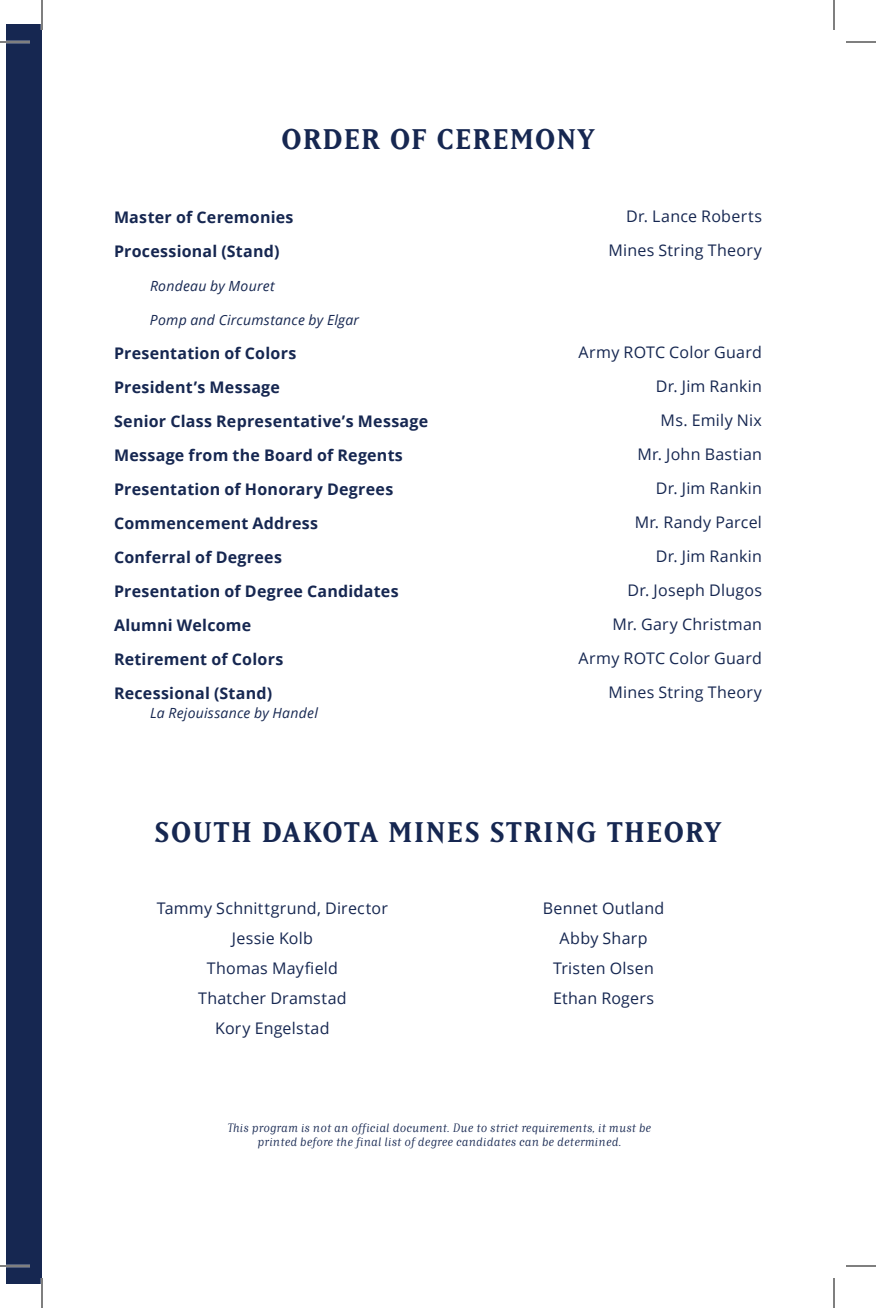
<style>
.page{position:relative;width:876px;height:1308px;background:#fff}
.page>*{position:absolute;margin:0;border:0;box-sizing:border-box;transform-origin:0 0}
.t1{font:700 28px "Matrix IIOT";letter-spacing:.07em;color:#162751}
.t2{font:16px "Open Sans";letter-spacing:.015em;color:#162751}
.t3{font:700 16px/34px "Open Sans";letter-spacing:.015em;color:#162751}
.t4{font:italic 14px "Open Sans";letter-spacing:.02em;color:#162751}
.small{font:italic 12px/14.4px "Matrix IIOT";letter-spacing:.02em;color:#162751;text-align:center}
</style>
<div class="page">
<div style="left:6px;top:24px;width:36px;height:1260px;background:#162751"></div>
<hr style="left:0;top:41px;width:30px;height:2px;background:#fff">
<hr style="left:0;top:1265px;width:30px;height:2px;background:#fff">
<hr style="left:41px;top:0;width:2px;height:30px;background:#fff">
<hr style="left:41px;top:1278px;width:2px;height:30px;background:#fff">
<hr style="left:0;top:42px;width:30px;height:1px;background:#000">
<hr style="left:846px;top:42px;width:30px;height:1px;background:#000">
<hr style="left:0;top:1266px;width:30px;height:1px;background:#000">
<hr style="left:846px;top:1266px;width:30px;height:1px;background:#000">
<hr style="left:42px;top:0;width:1px;height:30px;background:#000">
<hr style="left:42px;top:1278px;width:1px;height:30px;background:#000">
<hr style="left:834px;top:0;width:1px;height:30px;background:#000">
<hr style="left:834px;top:1278px;width:1px;height:30px;background:#000">
<h1 class="t1" style="left:281px;top:122px;width:315px">ORDER OF CEREMONY</h1>
<h2 class="t3" style="left:114px;top:200px;width:181px">Master of Ceremonies</h2>
<h2 class="t3" style="left:114px;top:234px;width:167px">Processional (Stand)</h2>
<h2 class="t4" style="left:150px;top:276px;width:126px">Rondeau by Mouret</h2>
<h2 class="t4" style="left:150px;top:310px;width:211px">Pomp and Circumstance by Elgar</h2>
<h2 class="t3" style="left:114px;top:336px;width:316px">Presentation of Colors<br>President’s Message<br>Senior Class Representative’s Message<br>Message from the Board of Regents<br>Presentation of Honorary Degrees<br>Commencement Address<br>Conferral of Degrees<br>Presentation of Degree Candidates<br>Alumni Welcome<br>Retirement of Colors<br>Recessional (Stand)</h2>
<h2 class="t4" style="left:150px;top:703px;width:169px">La Rejouissance by Handel</h2>
<h2 class="t2" style="left:626px;top:205px;width:137px">Dr. Lance Roberts</h2>
<h2 class="t2" style="left:609px;top:239px;width:155px">Mines String Theory</h2>
<h2 class="t2" style="left:579px;top:341px;width:185px">Army ROTC Color Guard</h2>
<h2 class="t2" style="left:656px;top:375px;width:108px">Dr. Jim Rankin</h2>
<h2 class="t2" style="left:661px;top:409px;width:103px">Ms. Emily Nix</h2>
<h2 class="t2" style="left:637px;top:443px;width:126px">Mr. John Bastian</h2>
<h2 class="t2" style="left:656px;top:477px;width:108px">Dr. Jim Rankin</h2>
<h2 class="t2" style="left:635px;top:511px;width:129px">Mr. Randy Parcel</h2>
<h2 class="t2" style="left:656px;top:545px;width:108px">Dr. Jim Rankin</h2>
<h2 class="t2" style="left:628px;top:579px;width:136px">Dr. Joseph Dlugos</h2>
<h2 class="t2" style="left:612px;top:613px;width:151px">Mr. Gary Christman</h2>
<h2 class="t2" style="left:579px;top:647px;width:185px">Army ROTC Color Guard</h2>
<h2 class="t2" style="left:609px;top:681px;width:155px">Mines String Theory</h2>
<h1 class="t1" style="left:155px;top:815px;width:568px">SOUTH DAKOTA MINES STRING THEORY</h1>
<h2 class="t2" style="left:157px;top:897px;width:233px">Tammy Schnittgrund, Director</h2>
<h2 class="t2" style="left:232px;top:927px;width:82px">Jessie Kolb</h2>
<h2 class="t2" style="left:207px;top:957px;width:133px">Thomas Mayfield</h2>
<h2 class="t2" style="left:198px;top:987px;width:150px">Thatcher Dramstad</h2>
<h2 class="t2" style="left:215px;top:1017px;width:116px">Kory Engelstad</h2>
<h2 class="t2" style="left:543px;top:897px;width:123px">Bennet Outland</h2>
<h2 class="t2" style="left:560px;top:927px;width:89px">Abby Sharp</h2>
<h2 class="t2" style="left:553px;top:957px;width:102px">Tristen Olsen</h2>
<h2 class="t2" style="left:553px;top:987px;width:102px">Ethan Rogers</h2>
<p class="small" style="left:228px;top:1121px;width:425px">This program is not an official document. Due to strict requirements, it must be printed before the final list of degree candidates can be determined.</p>
</div>
